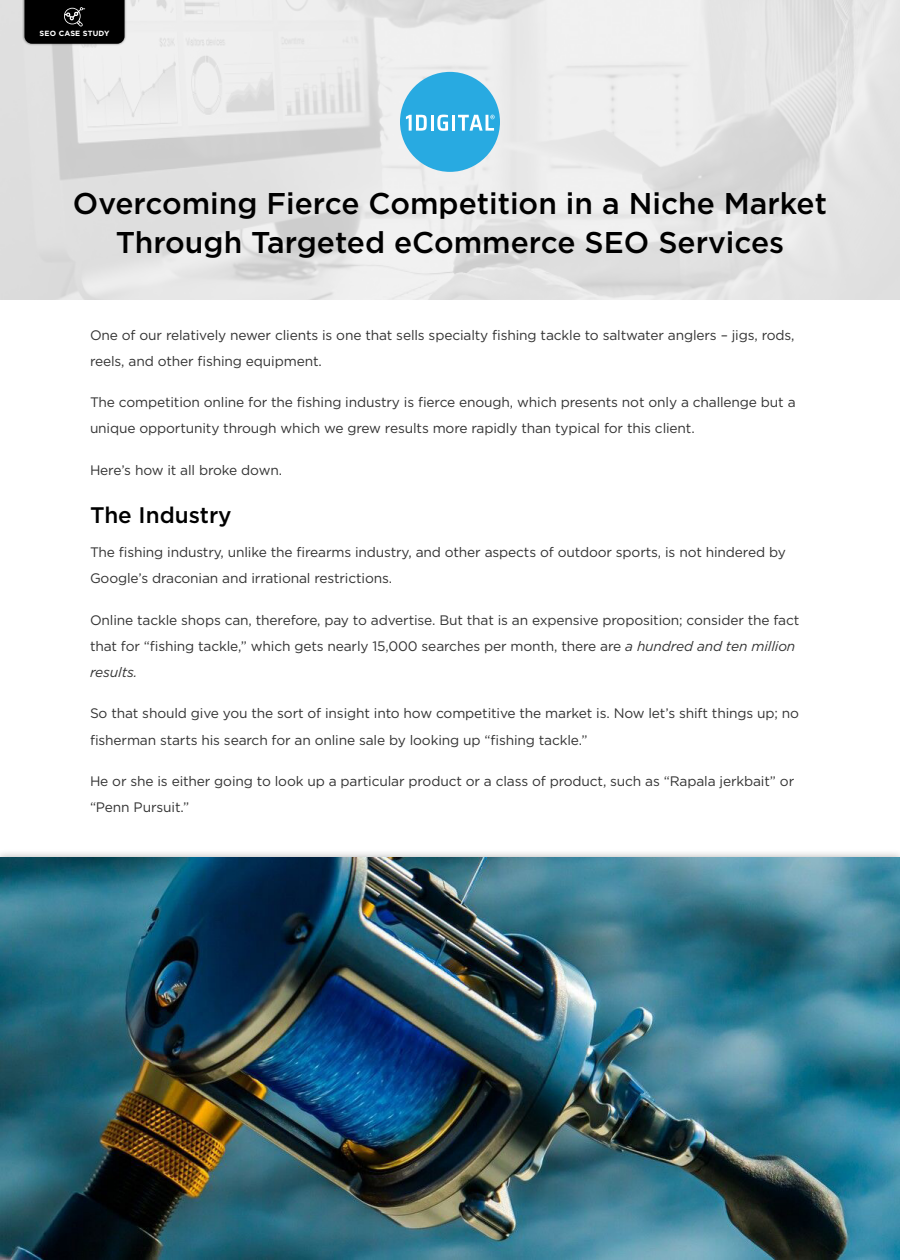
<style>
.page{position:relative;width:900px;height:1260px;background:#fff}
.page>*{position:absolute;margin:0;border:0;box-sizing:border-box;transform-origin:0 0}
.subheader{font:500 30px "Gotham";color:#000}
.t1{font:500 22.5px "Gotham";color:#000}
.body{font:13.75px/26.2px "Gotham";letter-spacing:-.01em;color:#333}
.cs_type{font:700 7.5px "Gotham";letter-spacing:.02em;color:#fff}
.s1{font-style:italic}
</style>
<div class="page">
<img style="left:0;top:0;width:900px;height:300px">
<div style="left:400px;top:72px;width:100px;height:100px;background:#28aae1;border-radius:50%"></div>
<svg style="left:406px;top:115px;width:21px;height:16px"></svg>
<hr style="left:431px;top:115px;width:3px;height:16px;background:#fff">
<svg style="left:437px;top:115px;width:11px;height:16px"></svg>
<hr style="left:452px;top:115px;width:3px;height:16px;background:#fff">
<svg style="left:458px;top:115px;width:37px;height:16px"></svg>
<div style="left:22px;top:0;width:105px;height:46px;background:#000;opacity:.5"></div>
<svg style="left:25px;top:0;width:100px;height:44px;background:#080808"></svg>
<div style="left:0;top:849px;width:900px;height:411px;background:#000;opacity:.3"></div>
<img style="left:0;top:858px;width:900px;height:402px">
<p class="cs_type" style="left:40px;top:28px;width:71px">SEO CASE STUDY</p>
<p class="subheader" style="left:73px;top:184px;width:756px">Overcoming Fierce Competition in a Niche Market</p>
<p class="subheader" style="left:116px;top:223px;width:670px">Through Targeted eCommerce SEO Services</p>
<p class="body" style="left:90px;top:321px;width:706px">One of our relatively newer clients is one that sells specialty fishing tackle to saltwater anglers – jigs, rods, reels, and other fishing equipment.</p>
<p class="body" style="left:90px;top:389px;width:707px">The competition online for the fishing industry is fierce enough, which presents not only a challenge but a unique opportunity through which we grew results more rapidly than typical for this client.</p>
<p class="body" style="left:90px;top:456px;width:194px">Here’s how it all broke down.</p>
<p class="t1" style="left:90px;top:501px;width:143px">The Industry</p>
<p class="body" style="left:90px;top:539px;width:697px">The fishing industry, unlike the firearms industry, and other aspects of outdoor sports, is not hindered by<br>Google’s draconian and irrational restrictions.</p>
<p class="body" style="left:90px;top:606px;width:711px">Online tackle shops can, therefore, pay to advertise. But that is an expensive proposition; consider the fact that for “fishing tackle,” which gets nearly 15,000 searches per month, there are <span class="s1">a hundred and ten million results.</span></p>
<p class="body" style="left:90px;top:700px;width:711px">So that should give you the sort of insight into how competitive the market is. Now let’s shift things up; no fisherman starts his search for an online sale by looking up “fishing tackle.”</p>
<p class="body" style="left:90px;top:768px;width:706px">He or she is either going to look up a particular product or a class of product, such as “Rapala jerkbait” or “Penn Pursuit.”</p>
</div>
